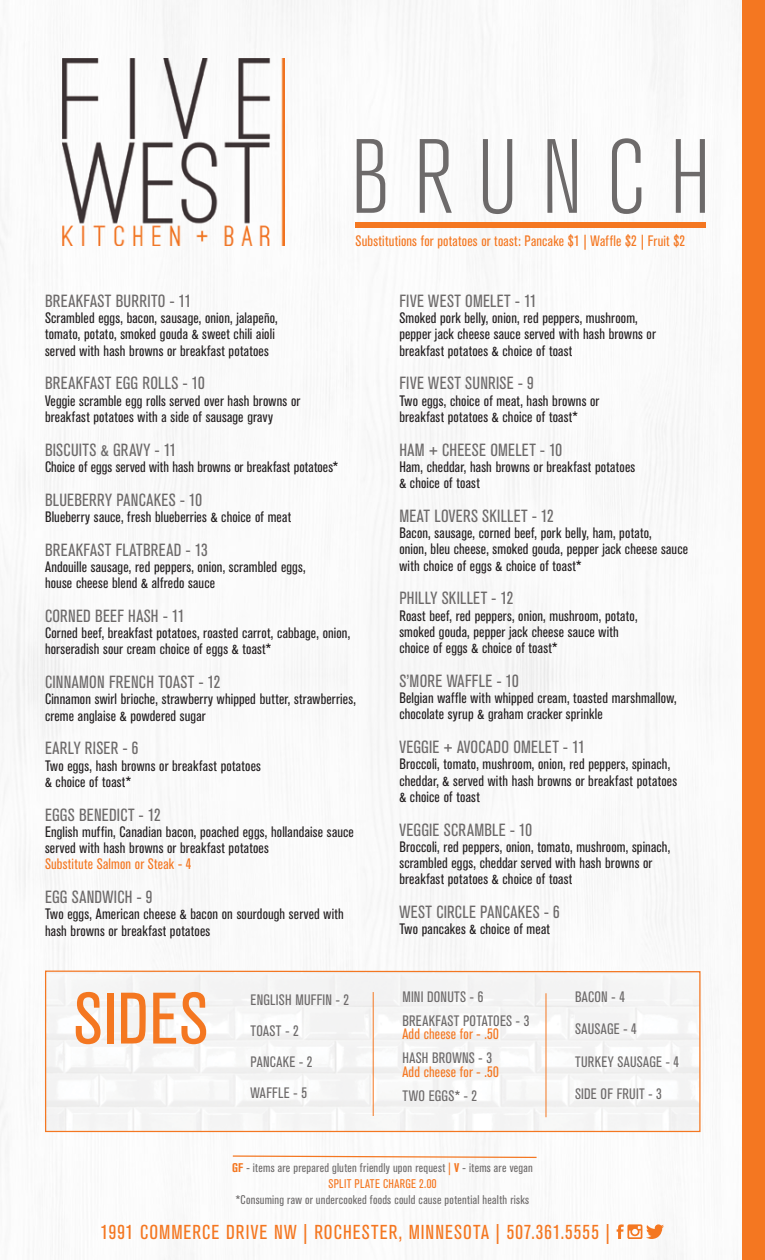
<style>
.page{position:relative;width:765px;height:1260px;background:#fff}
.page>*{position:absolute;margin:0;border:0;box-sizing:border-box;transform-origin:0 0}
.t1{font:300 condensed 104.38px "Akzidenz Grotesk Pro";letter-spacing:.23em;color:#6d6a6a}
.t2{font:condensed 72px "Akzidenz Grotesk BE";letter-spacing:.01em;color:#f47721}
.t3{font:condensed 20px "Akzidenz Grotesk BE";letter-spacing:.05em;color:#f47721}
.t4{font:condensed 17.5px "Akzidenz Grotesk BE";letter-spacing:.015em;color:#6d6a6a}
.t5{font:condensed 15px/16.2px "Akzidenz Grotesk BE";letter-spacing:.01em;color:#231f20}
.t6{font:condensed 15px/31.2px "Akzidenz Grotesk BE";letter-spacing:.015em;color:#6d6a6a}
.t7{font:condensed 15px "Akzidenz Grotesk BE";letter-spacing:.02em;color:#f47721}
.t8{font:condensed 12.5px/16.2px "Akzidenz Grotesk BE";letter-spacing:.02em;color:#6d6a6a;text-align:center}
.s1{font-weight:700;color:#f47721}
.s2{color:#f47721}
</style>
<div class="page">
<img style="left:0;top:0;width:741px;height:1260px">
<div style="left:742px;top:0;width:23px;height:1260px;background:#f47721"></div>
<div style="left:355px;top:223px;width:351px;height:5px;background:#f47721"></div>
<img style="left:62px;top:58px;width:223px;height:188px">
<svg style="left:617px;top:1224px;width:47px;height:15px"></svg>
<svg style="left:44px;top:970px;width:657px;height:163px"></svg>
<hr style="left:373px;top:992px;width:1px;height:124px;background:#f47721">
<hr style="left:546px;top:993px;width:1px;height:124px;background:#f47721">
<svg style="left:232px;top:1155px;width:306px;height:4px"></svg>
<h1 class="t1" style="left:351px;top:109px;width:362px">BRUNCH</h1>
<p class="t7" style="left:356px;top:232px;width:331px">Substitutions for potatoes or toast: Pancake $1 | Waffle $2 | Fruit $2</p>
<p class="t4" style="left:45px;top:291px;width:148px">BREAKFAST BURRITO - 11</p>
<p class="t5" style="left:45px;top:310px;width:234px">Scrambled eggs, bacon, sausage, onion, jalapeño, tomato, potato, smoked gouda &amp; sweet chili aioli served with hash browns or breakfast potatoes</p>
<p class="t4" style="left:45px;top:374px;width:161px">BREAKFAST EGG ROLLS - 10</p>
<p class="t5" style="left:45px;top:393px;width:257px">Veggie scramble egg rolls served over hash browns or breakfast potatoes with a side of sausage gravy</p>
<p class="t4" style="left:45px;top:440px;width:133px">BISCUITS &amp; GRAVY - 11</p>
<p class="t5" style="left:45px;top:459px;width:295px">Choice of eggs served with hash browns or breakfast potatoes*</p>
<p class="t4" style="left:45px;top:490px;width:159px">BLUEBERRY PANCAKES - 10</p>
<p class="t5" style="left:45px;top:509px;width:248px">Blueberry sauce, fresh blueberries &amp; choice of meat</p>
<p class="t4" style="left:45px;top:540px;width:164px">BREAKFAST FLATBREAD - 13</p>
<p class="t5" style="left:45px;top:559px;width:262px">Andouille sausage, red peppers, onion, scrambled eggs, house cheese blend &amp; alfredo sauce</p>
<p class="t4" style="left:45px;top:606px;width:141px">CORNED BEEF HASH - 11</p>
<p class="t5" style="left:45px;top:625px;width:307px">Corned beef, breakfast potatoes, roasted carrot, cabbage, onion, horseradish sour cream choice of eggs &amp; toast*</p>
<p class="t4" style="left:45px;top:672px;width:177px">CINNAMON FRENCH TOAST - 12</p>
<p class="t5" style="left:45px;top:691px;width:312px">Cinnamon swirl brioche, strawberry whipped butter, strawberries, creme anglaise &amp; powdered sugar</p>
<p class="t4" style="left:45px;top:739px;width:95px">EARLY RISER - 6</p>
<p class="t5" style="left:45px;top:758px;width:218px">Two eggs, hash browns or breakfast potatoes &amp; choice of toast*</p>
<p class="t4" style="left:45px;top:805px;width:117px">EGGS BENEDICT - 12</p>
<p class="t5" style="left:45px;top:824px;width:310px">English muffin, Canadian bacon, poached eggs, hollandaise sauce served with hash browns or breakfast potatoes</p>
<p class="t7" style="left:45px;top:856px;width:148px">Substitute Salmon or Steak - 4</p>
<p class="t4" style="left:45px;top:887px;width:109px">EGG SANDWICH - 9</p>
<p class="t5" style="left:45px;top:906px;width:300px">Two eggs, American cheese &amp; bacon on sourdough served with hash browns or breakfast potatoes</p>
<p class="t4" style="left:399px;top:291px;width:139px">FIVE WEST OMELET - 11</p>
<p class="t5" style="left:399px;top:310px;width:258px">Smoked pork belly, onion, red peppers, mushroom, pepper jack cheese sauce served with hash browns or breakfast potatoes &amp; choice of toast</p>
<p class="t4" style="left:399px;top:374px;width:136px">FIVE WEST SUNRISE - 9</p>
<p class="t5" style="left:399px;top:393px;width:202px">Two eggs, choice of meat, hash browns or breakfast potatoes &amp; choice of toast*</p>
<p class="t4" style="left:399px;top:440px;width:164px">HAM + CHEESE OMELET - 10</p>
<p class="t5" style="left:399px;top:459px;width:237px">Ham, cheddar, hash browns or breakfast potatoes &amp; choice of toast</p>
<p class="t4" style="left:399px;top:506px;width:156px">MEAT LOVERS SKILLET - 12</p>
<p class="t5" style="left:399px;top:525px;width:290px">Bacon, sausage, corned beef, pork belly, ham, potato,<br>onion, bleu cheese, smoked gouda, pepper jack cheese sauce with choice of eggs &amp; choice of toast*</p>
<p class="t4" style="left:399px;top:589px;width:115px">PHILLY SKILLET - 12</p>
<p class="t5" style="left:399px;top:608px;width:240px">Roast beef, red peppers, onion, mushroom, potato, smoked gouda, pepper jack cheese sauce with choice of eggs &amp; choice of toast*</p>
<p class="t4" style="left:399px;top:671px;width:121px">S’MORE WAFFLE - 10</p>
<p class="t5" style="left:399px;top:690px;width:279px">Belgian waffle with whipped cream, toasted marshmallow, chocolate syrup &amp; graham cracker sprinkle</p>
<p class="t4" style="left:399px;top:737px;width:187px">VEGGIE + AVOCADO OMELET - 11</p>
<p class="t5" style="left:399px;top:756px;width:279px">Broccoli, tomato, mushroom, onion, red peppers, spinach, cheddar, &amp; served with hash browns or breakfast potatoes &amp; choice of toast</p>
<p class="t4" style="left:399px;top:820px;width:134px">VEGGIE SCRAMBLE - 10</p>
<p class="t5" style="left:399px;top:839px;width:272px">Broccoli, red peppers, onion, tomato, mushroom, spinach, scrambled eggs, cheddar served with hash browns or breakfast potatoes &amp; choice of toast</p>
<p class="t4" style="left:399px;top:902px;width:162px">WEST CIRCLE PANCAKES - 6</p>
<p class="t5" style="left:399px;top:921px;width:152px">Two pancakes &amp; choice of meat</p>
<h2 class="t2" style="left:74px;top:979px;width:136px">SIDES</h2>
<p class="t6" style="left:251px;top:984px;width:100px">ENGLISH MUFFIN - 2<br>TOAST - 2<br>PANCAKE - 2<br>WAFFLE - 5</p>
<p class="t6" style="left:402px;top:985px;width:128px;line-height:23.8px">MINI DONUTS - 6<br>BREAKFAST POTATOES - 3</p>
<p class="t7" style="left:402px;top:1026px;width:98px">Add cheese for - .50</p>
<p class="t6" style="left:402px;top:1043px;width:91px">HASH BROWNS - 3</p>
<p class="t7" style="left:402px;top:1063px;width:98px">Add cheese for - .50</p>
<p class="t6" style="left:402px;top:1080px;width:76px">TWO EGGS* - 2</p>
<p class="t8" style="left:232px;top:1160px;width:302px"><span class="s1">GF</span> - items are prepared gluten friendly upon request <span class="s2">|</span> <span class="s1">V</span> - items are vegan<br><span class="s2">SPLIT PLATE CHARGE 2.00</span></p>
<p class="t8" style="left:236px;top:1192px;width:295px">*Consuming raw or undercooked foods could cause potential health risks</p>
<p class="t6" style="left:575px;top:981px;width:106px;line-height:32.5px">BACON - 4<br>SAUSAGE - 4<br>TURKEY SAUSAGE - 4<br>SIDE OF FRUIT - 3</p>
<h3 class="t3" style="left:101px;top:1221px;width:511px">1991 COMMERCE DRIVE NW | ROCHESTER, MINNESOTA | 507.361.5555 |</h3>
</div>
